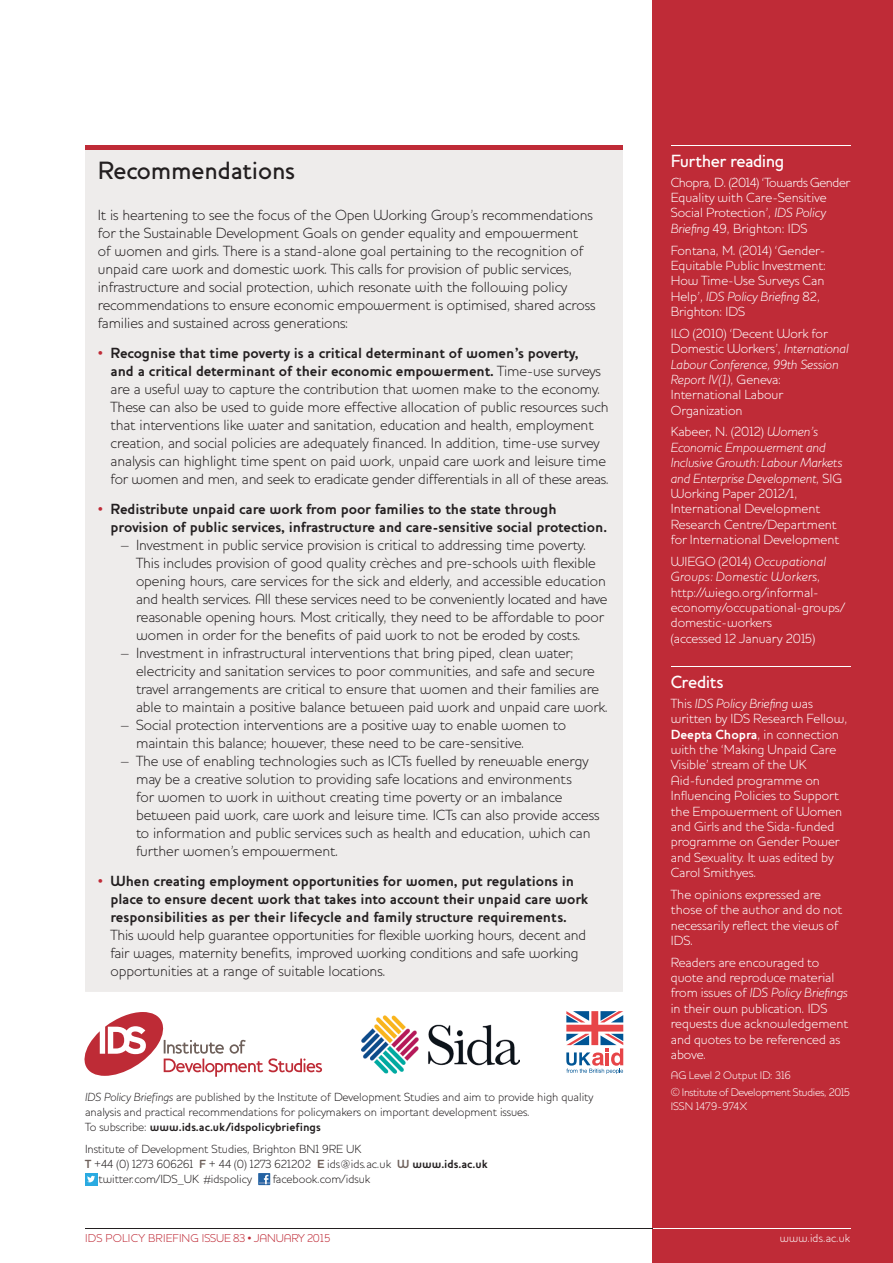
<style>
.page{position:relative;width:893px;height:1263px;background:#fff}
.page>*{position:absolute;margin:0;border:0;box-sizing:border-box;transform-origin:0 0}
.t1{font:500 25.5px "Houschka";letter-spacing:-.005em;color:#231f20}
.t2{font:500 18px "Houschka";letter-spacing:-.025em;color:#fff}
.t3{font:300 15px/18px "Houschka";letter-spacing:-.005em;color:#231f20}
.t4{font:700 15px/18px "Houschka";letter-spacing:-.005em;color:#231f20}
.t5{font:300 13.5px/15.5px "Houschka";color:#fff}
.t6{font:300 12px/15px "Houschka";color:#231f20}
.t7{font:300 11.7px "Houschka";letter-spacing:.005em;color:#bf2b37}
.t8{font:300 11.7px "Houschka";letter-spacing:.01em;color:#fff}
.t9{font:300 11.25px/17.1px "Houschka";letter-spacing:-.025em;color:#fff}
.t10{font:300 11.25px "Houschka";letter-spacing:.02em;color:#fff}
.s1{font-weight:900;color:#bf2b37}
.s2{font-weight:700}
.s3{font-style:italic}
.s4{font-weight:700;color:#6e605a}
</style>
<div class="page">
<div style="left:653px;top:0;width:240px;height:1263px;background:#bf2b37"></div>
<hr style="left:85px;top:1228px;width:605px;height:1px;background:#231f20">
<svg style="left:84px;top:1012px;width:238px;height:65px"></svg>
<div style="left:85px;top:1173px;width:12px;height:12px;background:#2aaae1"></div>
<svg style="left:87px;top:1176px;width:8px;height:6px"></svg>
<svg style="left:258px;top:1173px;width:12px;height:12px"></svg>
<svg style="left:259px;top:1175px;width:10px;height:9px"></svg>
<svg style="left:566px;top:1011px;width:57px;height:63px"></svg>
<hr style="left:653px;top:1228px;width:197px;height:1px;background:#fff">
<hr style="left:671px;top:145px;width:179px;height:1px;background:#fff">
<hr style="left:671px;top:666px;width:179px;height:1px;background:#fff">
<div style="left:85px;top:150px;width:538px;height:842px;background:#eeeceb"></div>
<div style="left:85px;top:145px;width:538px;height:5px;background:#bf2b37"></div>
<img style="left:361px;top:1015px;width:159px;height:58px">
<h1 class="t1" style="left:98px;top:156px;width:199px">Recommendations</h1>
<p class="t3" style="left:98px;top:205px;width:499px">It is heartening to see the focus of the Open Working Group’s recommendations for the Sustainable Development Goals on gender equality and empowerment<br>of women and girls. There is a stand-alone goal pertaining to the recognition of unpaid care work and domestic work. This calls for provision of public services, infrastructure and social protection, which resonate with the following policy recommendations to ensure economic empowerment is optimised, shared across families and sustained across generations:</p>
<p class="t3" style="left:111px;top:343px;width:500px;text-indent:-13px"><span class="s1">•</span> <span class="s2">Recognise that time poverty is a critical determinant of women’s poverty,<br>and a critical determinant of their economic empowerment.</span> Time-use surveys are a useful way to capture the contribution that women make to the economy.<br>These can also be used to guide more effective allocation of public resources such that interventions like water and sanitation, education and health, employment creation, and social policies are adequately financed. In addition, time-use survey analysis can highlight time spent on paid work, unpaid care work and leisure time for women and men, and seek to eradicate gender differentials in all of these areas.</p>
<p class="t4" style="left:111px;top:499px;width:498px;text-indent:-13px"><span class="s1">•</span> Redistribute unpaid care work from poor families to the state through provision of public services, infrastructure and care-sensitive social protection.</p>
<p class="t3" style="left:136px;top:535px;width:473px;text-indent:-15px">– Investment in public service provision is critical to addressing time poverty.<br>This includes provision of good quality crèches and pre-schools with flexible opening hours, care services for the sick and elderly, and accessible education and health services. All these services need to be conveniently located and have reasonable opening hours. Most critically, they need to be affordable to poor women in order for the benefits of paid work to not be eroded by costs.</p>
<p class="t3" style="left:136px;top:643px;width:474px;text-indent:-15px">– Investment in infrastructural interventions that bring piped, clean water; electricity and sanitation services to poor communities, and safe and secure travel arrangements are critical to ensure that women and their families are able to maintain a positive balance between paid work and unpaid care work.</p>
<p class="t3" style="left:136px;top:715px;width:431px;text-indent:-15px">– Social protection interventions are a positive way to enable women to maintain this balance; however, these need to be care-sensitive.</p>
<p class="t3" style="left:136px;top:751px;width:465px;text-indent:-15px">– The use of enabling technologies such as ICTs fuelled by renewable energy may be a creative solution to providing safe locations and environments<br>for women to work in without creating time poverty or an imbalance between paid work, care work and leisure time. ICTs can also provide access to information and public services such as health and education, which can further women’s empowerment.</p>
<p class="t4" style="left:111px;top:871px;width:479px;text-indent:-13px"><span class="s1">•</span> When creating employment opportunities for women, put regulations in place to ensure decent work that takes into account their unpaid care work responsibilities as per their lifecycle and family structure requirements.</p>
<p class="t3" style="left:111px;top:925px;width:477px">This would help guarantee opportunities for flexible working hours, decent and fair wages, maternity benefits, improved working conditions and safe working opportunities at a range of suitable locations.</p>
<p class="t6" style="left:85px;top:1090px;width:510px"><span class="s3">IDS Policy Briefings</span> are published by the Institute of Development Studies and aim to provide high quality analysis and practical recommendations for policymakers on important development issues.<br>To subscribe: <span class="s2">www.ids.ac.uk/idspolicybriefings</span></p>
<p class="t6" style="left:85px;top:1141px;width:278px">Institute of Development Studies, Brighton BN1 9RE UK</p>
<p class="t6" style="left:85px;top:1156px;width:404px"><span class="s4">T</span> +44 (0) 1273 606261 <span class="s4">F</span> + 44 (0) 1273 621202 <span class="s4">E</span> ids@ids.ac.uk <span class="s4">W</span> <span class="s2">www.ids.ac.uk</span></p>
<p class="t6" style="left:99px;top:1171px;width:155px">twitter.com/IDS_UK #idspolicy</p>
<p class="t6" style="left:273px;top:1171px;width:99px">facebook.com/idsuk</p>
<p class="t2" style="left:671px;top:150px;width:115px">Further reading</p>
<p class="t5" style="left:671px;top:174px;width:181px">Chopra, D. (2014) ‘Towards Gender<br>Equality with Care-Sensitive<br>Social Protection’, <span class="s3">IDS Policy<br>Briefing</span> 49, Brighton: IDS</p>
<p class="t5" style="left:671px;top:242px;width:157px">Fontana, M. (2014) ‘Gender-<br>Equitable Public Investment:<br>How Time-Use Surveys Can<br>Help’, <span class="s3">IDS Policy Briefing</span> 82,<br>Brighton: IDS</p>
<p class="t5" style="left:671px;top:325px;width:179px">ILO (2010) ‘Decent Work for<br>Domestic Workers’, <span class="s3">International<br>Labour Conference, 99th Session<br>Report IV(1)</span>, Geneva:<br>International Labour<br>Organization</p>
<p class="t5" style="left:671px;top:424px;width:173px">Kabeer, N. (2012) <span class="s3">Women’s<br>Economic Empowerment and<br>Inclusive Growth: Labour Markets and Enterprise Development</span>, SIG<br>Working Paper 2012/1,<br>International Development<br>Research Centre/Department for International Development</p>
<p class="t5" style="left:671px;top:553px;width:176px">WIEGO (2014) <span class="s3">Occupational<br>Groups: Domestic Workers</span>, http://wiego.org/informal&shy;economy/occupational-groups/ domestic-workers<br>(accessed 12 January 2015)</p>
<p class="t2" style="left:671px;top:672px;width:54px">Credits</p>
<p class="t5" style="left:671px;top:695px;width:178px">This <span class="s3">IDS Policy Briefing</span> was written by IDS Research Fellow,<br><span class="s2">Deepta Chopra</span>, in connection with the ‘Making Unpaid Care<br>Visible’ stream of the UK<br>Aid-funded programme on<br>Influencing Policies to Support the Empowerment of Women and Girls and the Sida-funded programme on Gender Power and Sexuality. It was edited by<br>Carol Smithyes.</p>
<p class="t5" style="left:671px;top:886px;width:173px">The opinions expressed are those of the author and do not necessarily reflect the views of<br>IDS.</p>
<p class="t5" style="left:671px;top:954px;width:179px">Readers are encouraged to quote and reproduce material from issues of <span class="s3">IDS Policy Briefings </span>in their own publication. IDS requests due acknowledgement and quotes to be referenced as above.</p>
<p class="t9" style="left:671px;top:1067px;width:181px">AG Level 2 Output ID: 316<br>© Institute of Development Studies, 2015</p>
<p class="t10" style="left:671px;top:1100px;width:78px">ISSN 1479-974X</p>
<p class="t7" style="left:85px;top:1231px;width:247px">IDS POLICY BRIEFING ISSUE 83 • JANUARY 2015</p>
<p class="t8" style="left:780px;top:1231px;width:72px">www.ids.ac.uk</p>
</div>
